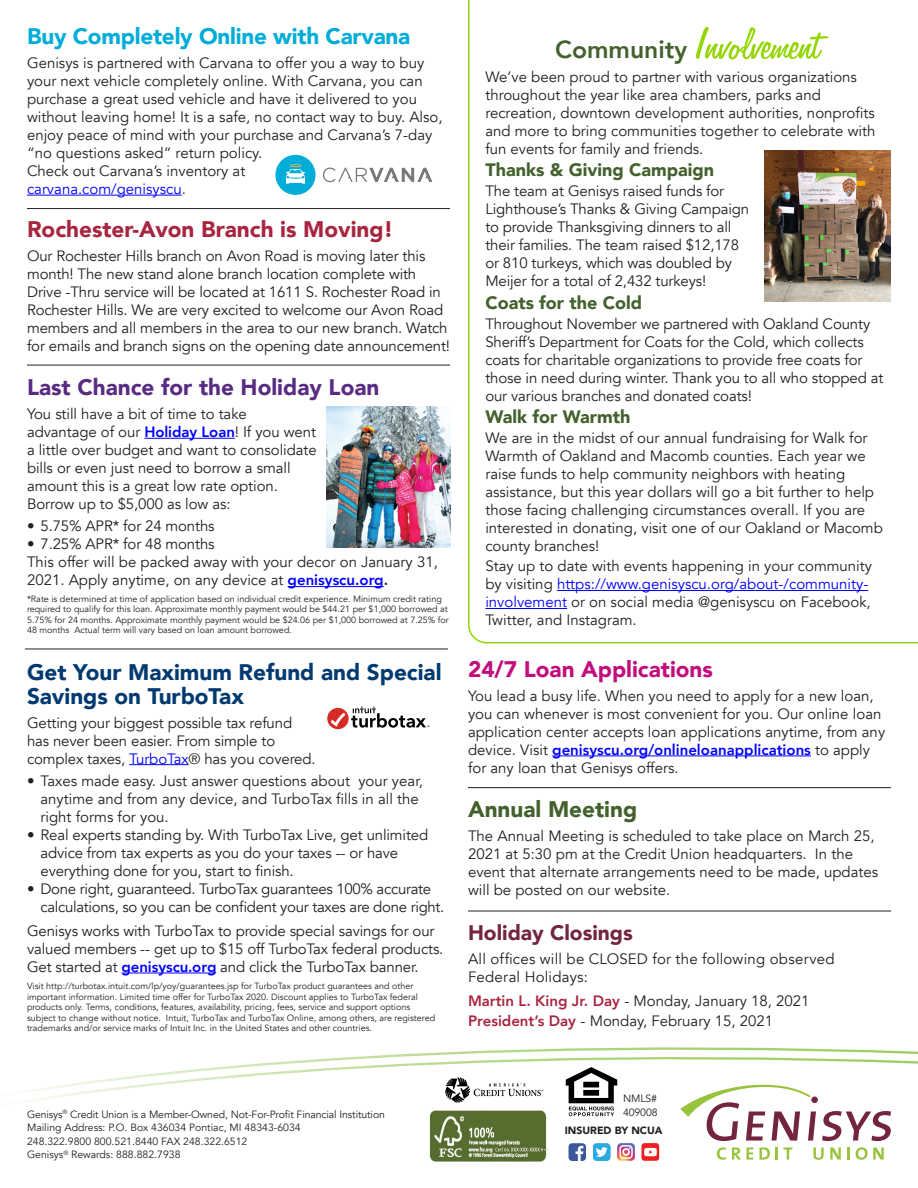
<style>
.page{position:relative;width:918px;height:1188px;background:#fff}
.page>*{position:absolute;margin:0;border:0;box-sizing:border-box;transform-origin:0 0}
.t1{font:50.25px "Freehand 575 BT Regular B";color:#94d600}
.t2{font:800 24.6px "Avenir";color:#43612d}
.t3{font:900 22.5px/24px "Avenir";color:#003a70}
.t4{font:900 22.5px "Avenir";letter-spacing:-.01em;color:#00add8}
.t5{font:900 22.5px "Avenir";color:#a82540}
.t6{font:900 22.5px "Avenir";color:#592c82}
.t7{font:900 22.5px "Avenir";color:#c20e7c}
.t8{font:900 22.5px "Avenir";color:#43612d}
.t9{font:900 21px "Avenir";color:#73253e}
.t10{font:900 18px "Avenir";color:#43612d}
.t11{font:15px/18px "Avenir";color:#231f20}
.t12{font:15px/18px "Avenir";letter-spacing:-.02em;color:#231f20}
.t13{font:10.5px/13.5px "Avenir";color:#231f20}
.t14{font:900 10.5px "Avenir";color:#231f20}
.t15{font:9px/10.5px "Avenir";color:#231f20}
.s1{color:#00f}
.s2{font-weight:800;color:#00f}
.s3{font-weight:800}
.s4{font-weight:800;color:#a82540}
</style>
<div class="page">
<svg style="left:822px;top:1111px;width:69px;height:30px"></svg>
<svg style="left:717px;top:1147px;width:9px;height:13px"></svg>
<svg style="left:732px;top:1147px;width:21px;height:13px"></svg>
<svg style="left:759px;top:1147px;width:11px;height:13px"></svg>
<svg style="left:776px;top:1148px;width:16px;height:12px"></svg>
<svg style="left:813px;top:1148px;width:11px;height:12px"></svg>
<svg style="left:830px;top:1148px;width:11px;height:12px"></svg>
<svg style="left:848px;top:1148px;width:2px;height:12px"></svg>
<svg style="left:856px;top:1147px;width:28px;height:13px"></svg>
<svg style="left:681px;top:1110px;width:135px;height:31px"></svg>
<svg style="left:568px;top:1110px;width:46px;height:6px"></svg>
<svg style="left:25px;top:1100px;width:793px;height:10px"></svg>
<svg style="left:25px;top:1047px;width:893px;height:53px"></svg>
<svg style="left:468px;top:0;width:450px;height:643px"></svg>
<hr style="left:557px;top:590px;width:311px;height:1px;background:#00f">
<hr style="left:485px;top:608px;width:82px;height:1px;background:#00f">
<hr style="left:27px;top:208px;width:423px;height:1px;background:#231f20">
<hr style="left:27px;top:365px;width:423px;height:1px;background:#231f20">
<hr style="left:25px;top:649px;width:423px;height:1px;background:#231f20">
<img style="left:428px;top:1109px;width:120px;height:53px">
<svg style="left:568px;top:1143px;width:18px;height:18px"></svg>
<svg style="left:593px;top:1143px;width:18px;height:18px"></svg>
<svg style="left:617px;top:1143px;width:18px;height:18px"></svg>
<img style="left:641px;top:1143px;width:18px;height:18px">
<hr style="left:468px;top:787px;width:423px;height:1px;background:#231f20">
<hr style="left:468px;top:911px;width:423px;height:1px;background:#231f20">
<hr style="left:552px;top:756px;width:259px;height:1px;background:#00f">
<hr style="left:27px;top:195px;width:155px;height:1px;background:#00f">
<hr style="left:144px;top:438px;width:91px;height:1px;background:#00f">
<hr style="left:288px;top:586px;width:96px;height:1px;background:#00f">
<hr style="left:129px;top:764px;width:60px;height:1px;background:#00f">
<hr style="left:122px;top:973px;width:94px;height:1px;background:#00f">
<svg style="left:323px;top:168px;width:109px;height:14px"></svg>
<div style="left:275px;top:155px;width:41px;height:40px;background:#00add8;border-radius:50%"></div>
<svg style="left:286px;top:164px;width:19px;height:20px"></svg>
<svg style="left:327px;top:708px;width:22px;height:21px"></svg>
<svg style="left:331px;top:713px;width:14px;height:14px"></svg>
<svg style="left:351px;top:707px;width:78px;height:21px"></svg>
<img style="left:326px;top:406px;width:124px;height:142px">
<img style="left:765px;top:150px;width:126px;height:152px">
<p class="t4" style="left:27px;top:17px;width:385px">Buy Completely Online with Carvana</p>
<p class="t11" style="left:27px;top:54px;width:417px">Genisys is partnered with Carvana to offer you a way to buy your next vehicle completely online. With Carvana, you can purchase a great used vehicle and have it delivered to you without leaving home! It is a safe, no contact way to buy. Also, enjoy peace of mind with your purchase and Carvana’s 7-day “no questions asked” return policy.<br>Check out Carvana’s inventory at<br><span class="s1">carvana.com/genisyscu</span>.</p>
<p class="t5" style="left:27px;top:209px;width:368px">Rochester-Avon Branch is Moving!</p>
<p class="t11" style="left:27px;top:247px;width:425px">Our Rochester Hills branch on Avon Road is moving later this month! The new stand alone branch location complete with Drive -Thru service will be located at 1611 S. Rochester Road in Rochester Hills. We are very excited to welcome our Avon Road members and all members in the area to our new branch. Watch for emails and branch signs on the opening date announcement!</p>
<p class="t6" style="left:27px;top:368px;width:354px">Last Chance for the Holiday Loan</p>
<p class="t11" style="left:27px;top:405px;width:291px">You still have a bit of time to take advantage of our <span class="s2">Holiday Loan</span>! If you went a little over budget and want to consolidate bills or even just need to borrow a small amount this is a great low rate option.<br>Borrow up to $5,000 as low as:</p>
<p class="t11" style="left:27px;top:518px;width:189px">• 5.75% APR* for 24 months</p>
<p class="t11" style="left:27px;top:536px;width:189px">• 7.25% APR* for 48 months</p>
<p class="t11" style="left:27px;top:554px;width:412px">This offer will be packed away with your decor on January 31,<br>2021. Apply anytime, on any device at <span class="s2">genisyscu.org</span><span class="s3">.</span></p>
<p class="t15" style="left:27px;top:594px;width:423px">*Rate is determined at time of application based on individual credit experience. Minimum credit rating required to qualify for this loan. Approximate monthly payment would be $44.21 per $1,000 borrowed at 5.75% for 24 months. Approximate monthly payment would be $24.06 per $1,000 borrowed at 7.25% for 48 months Actual term will vary based on loan amount borrowed.</p>
<p class="t3" style="left:27px;top:659px;width:416px">Get Your Maximum Refund and Special<br>Savings on TurboTax</p>
<p class="t11" style="left:27px;top:714px;width:290px">Getting your biggest possible tax refund has never been easier. From simple to complex taxes, <span class="s1">TurboTax</span>® has you covered.</p>
<p class="t11" style="left:40px;top:772px;width:384px;text-indent:-14px">• Taxes made easy. Just answer questions about your year, anytime and from any device, and TurboTax fills in all the right forms for you.</p>
<p class="t11" style="left:40px;top:826px;width:389px;text-indent:-14px">• Real experts standing by. With TurboTax Live, get unlimited advice from tax experts as you do your taxes -- or have everything done for you, start to finish.</p>
<p class="t12" style="left:40px;top:880px;width:405px;text-indent:-14px">• Done right, guaranteed. TurboTax guarantees 100% accurate calculations, so you can be confident your taxes are done right.</p>
<p class="t11" style="left:27px;top:922px;width:418px">Genisys works with TurboTax to provide special savings for our valued members -- get up to $15 off TurboTax federal products.<br>Get started at <span class="s2">genisyscu.org</span> and click the TurboTax banner.</p>
<p class="t15" style="left:27px;top:981px;width:410px">Visit http://turbotax.intuit.com/lp/yoy/guarantees.jsp for TurboTax product guarantees and other important information. Limited time offer for TurboTax 2020. Discount applies to TurboTax federal products only. Terms, conditions, features, availability, pricing, fees, service and support options subject to change without notice. Intuit, TurboTax and TurboTax Online, among others, are registered trademarks and/or service marks of Intuit Inc. in the United States and other countries.</p>
<p class="t2" style="left:555px;top:30px;width:134px">Community</p>
<p class="t1" style="left:696px;top:18px;width:127px">Involvement</p>
<p class="t11" style="left:485px;top:68px;width:392px">We’ve been proud to partner with various organizations throughout the year like area chambers, parks and recreation, downtown development authorities, nonprofits and more to bring communities together to celebrate with fun events for family and friends.</p>
<p class="t10" style="left:485px;top:154px;width:230px">Thanks &amp; Giving Campaign</p>
<p class="t11" style="left:485px;top:182px;width:265px">The team at Genisys raised funds for Lighthouse’s Thanks &amp; Giving Campaign to provide Thanksgiving dinners to all their families. The team raised $12,178 or 810 turkeys, which was doubled by Meijer for a total of 2,432 turkeys!</p>
<p class="t10" style="left:485px;top:287px;width:158px">Coats for the Cold</p>
<p class="t11" style="left:485px;top:315px;width:400px">Throughout November we partnered with Oakland County Sheriff’s Department for Coats for the Cold, which collects coats for charitable organizations to provide free coats for those in need during winter. Thank you to all who stopped at our various branches and donated coats!</p>
<p class="t10" style="left:485px;top:401px;width:147px">Walk for Warmth</p>
<p class="t11" style="left:485px;top:429px;width:399px">We are in the midst of our annual fundraising for Walk for Warmth of Oakland and Macomb counties. Each year we raise funds to help community neighbors with heating assistance, but this year dollars will go a bit further to help those facing challenging circumstances overall. If you are interested in donating, visit one of our Oakland or Macomb county branches!</p>
<p class="t11" style="left:485px;top:557px;width:388px">Stay up to date with events happening in your community by visiting <span class="s1">https://www.genisyscu.org/about-/community&shy;involvement</span> or on social media @genisyscu on Facebook, Twitter, and Instagram.</p>
<p class="t7" style="left:468px;top:650px;width:246px">24/7 Loan Applications</p>
<p class="t11" style="left:468px;top:687px;width:419px">You lead a busy life. When you need to apply for a new loan, you can whenever is most convenient for you. Our online loan application center accepts loan applications anytime, from any device. Visit <span class="s2">genisyscu.org/onlineloanapplications</span> to apply for any loan that Genisys offers.</p>
<p class="t8" style="left:468px;top:790px;width:171px">Annual Meeting</p>
<p class="t11" style="left:468px;top:827px;width:412px">The Annual Meeting is scheduled to take place on March 25, 2021 at 5:30 pm at the Credit Union headquarters. In the event that alternate arrangements need to be made, updates will be posted on our website.</p>
<p class="t9" style="left:468px;top:915px;width:166px">Holiday Closings</p>
<p class="t11" style="left:468px;top:951px;width:368px">All offices will be CLOSED for the following observed<br>Federal Holidays:</p>
<p class="t11" style="left:468px;top:993px;width:343px"><span class="s4">Martin L. King Jr. Day</span> - Monday, January 18, 2021</p>
<p class="t11" style="left:468px;top:1012px;width:307px"><span class="s4">President’s Day</span> - Monday, February 15, 2021</p>
<p class="t13" style="left:27px;top:1108px;width:359px">Genisys<sup>®</sup> Credit Union is a Member-Owned, Not-For-Profit Financial Institution</p>
<p class="t13" style="left:27px;top:1121px;width:275px">Mailing Address: P.O. Box 436034 Pontiac, MI 48343-6034</p>
<p class="t13" style="left:27px;top:1135px;width:222px">248.322.9800 800.521.8440 FAX 248.322.6512</p>
<p class="t13" style="left:27px;top:1148px;width:155px">Genisys<sup>®</sup> Rewards: 888.882.7938</p>
<p class="t13" style="left:623px;top:1092px;width:36px">NMLS#<br>409008</p>
<p class="t14" style="left:565px;top:1122px;width:99px">INSURED BY NCUA</p>
</div>
